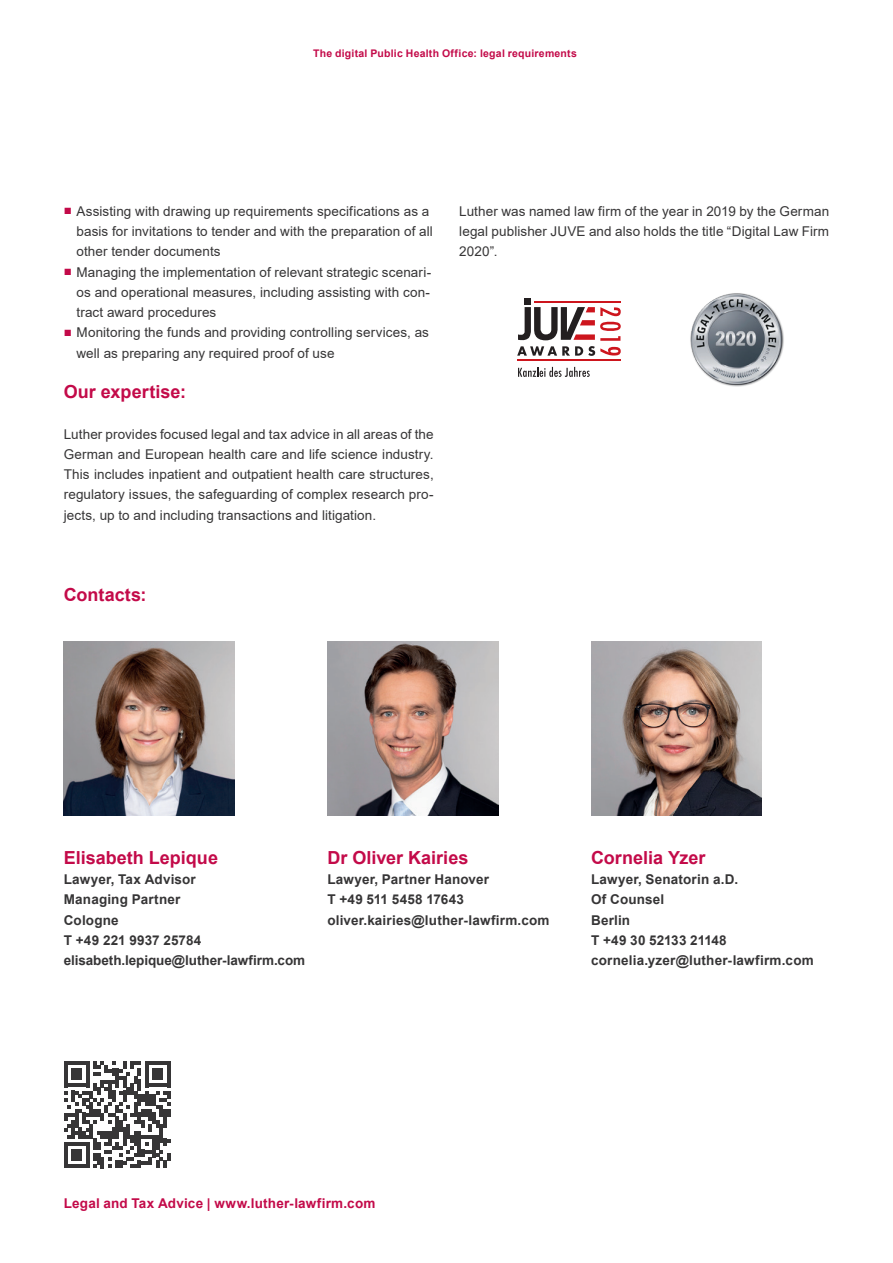
<style>
.page{position:relative;width:893px;height:1263px;background:#fff}
.page>*{position:absolute;margin:0;border:0;box-sizing:border-box;transform-origin:0 0}
.t1{font:700 18px "Arial";color:#c30a49}
.t2{font:13.5px/20.2px "Arial";letter-spacing:.005em;color:#363536;text-align:justify}
.t3{font:700 13.5px/20.2px "Arial";letter-spacing:.01em;color:#363536}
.t4{font:700 13.5px "Arial";letter-spacing:.015em;color:#c30a49}
.t5{font:700 10.5px "Arial";letter-spacing:.02em;color:#c30a49}
.s1{color:#c30a49}
</style>
<div class="page">
<svg style="left:64px;top:1061px;width:107px;height:107px"></svg>
<img style="left:64px;top:641px;width:171px;height:174px">
<img style="left:327px;top:641px;width:171px;height:174px">
<img style="left:591px;top:641px;width:171px;height:174px">
<img style="left:690px;top:293px;width:94px;height:94px">
<svg style="left:518px;top:367px;width:72px;height:10px"></svg>
<div style="left:524px;top:298px;width:7px;height:7px;background:#231f20"></div>
<hr style="left:517px;top:360px;width:104px;height:1px;background:#cd151d">
<hr style="left:534px;top:301px;width:86px;height:1px;background:#cd151d">
<svg style="left:517px;top:307px;width:104px;height:49px"></svg>
<p class="t5" style="left:313px;top:46px;width:265px">The digital Public Health Office: legal requirements</p>
<p class="t2" style="left:77px;top:201px;width:358px;text-align:left;text-indent:-13px"><span class="s1">■</span> Assisting with drawing up requirements specifications as a basis for invitations to tender and with the preparation of all other tender documents</p>
<p class="t2" style="left:77px;top:262px;width:356px;text-indent:-13px"><span class="s1">■</span> Managing the implementation of relevant strategic scenari&shy;os and operational measures, including assisting with con&shy;tract award procedures</p>
<p class="t2" style="left:77px;top:322px;width:354px;text-indent:-13px"><span class="s1">■</span> Monitoring the funds and providing controlling services, as well as preparing any required proof of use</p>
<h1 class="t1" style="left:64px;top:379px;width:124px">Our expertise:</h1>
<p class="t2" style="left:64px;top:424px;width:371px">Luther provides focused legal and tax advice in all areas of the German and European health care and life science industry.<br>This includes inpatient and outpatient health care structures, regulatory issues, the safeguarding of complex research pro&shy;jects, up to and including transactions and litigation.</p>
<h1 class="t1" style="left:64px;top:582px;width:84px">Contacts:</h1>
<p class="t2" style="left:459px;top:201px;width:371px">Luther was named law firm of the year in 2019 by the German legal publisher JUVE and also holds the title “Digital Law Firm 2020”.</p>
<h1 class="t1" style="left:64px;top:845px;width:156px">Elisabeth Lepique</h1>
<p class="t3" style="left:64px;top:869px;width:243px">Lawyer, Tax Advisor<br>Managing Partner<br>Cologne<br>T +49 221 9937 25784 elisabeth.lepique@luther-lawfirm.com</p>
<h1 class="t1" style="left:327px;top:845px;width:143px">Dr Oliver Kairies</h1>
<p class="t3" style="left:327px;top:869px;width:224px">Lawyer, Partner Hanover<br>T +49 511 5458 17643 oliver.kairies@luther-lawfirm.com</p>
<h1 class="t1" style="left:591px;top:845px;width:116px">Cornelia Yzer</h1>
<p class="t3" style="left:591px;top:869px;width:224px">Lawyer, Senatorin a.D.<br>Of Counsel<br>Berlin<br>T +49 30 52133 21148 cornelia.yzer@luther-lawfirm.com</p>
<p class="t4" style="left:64px;top:1194px;width:313px">Legal and Tax Advice | www.luther-lawfirm.com</p>
</div>
